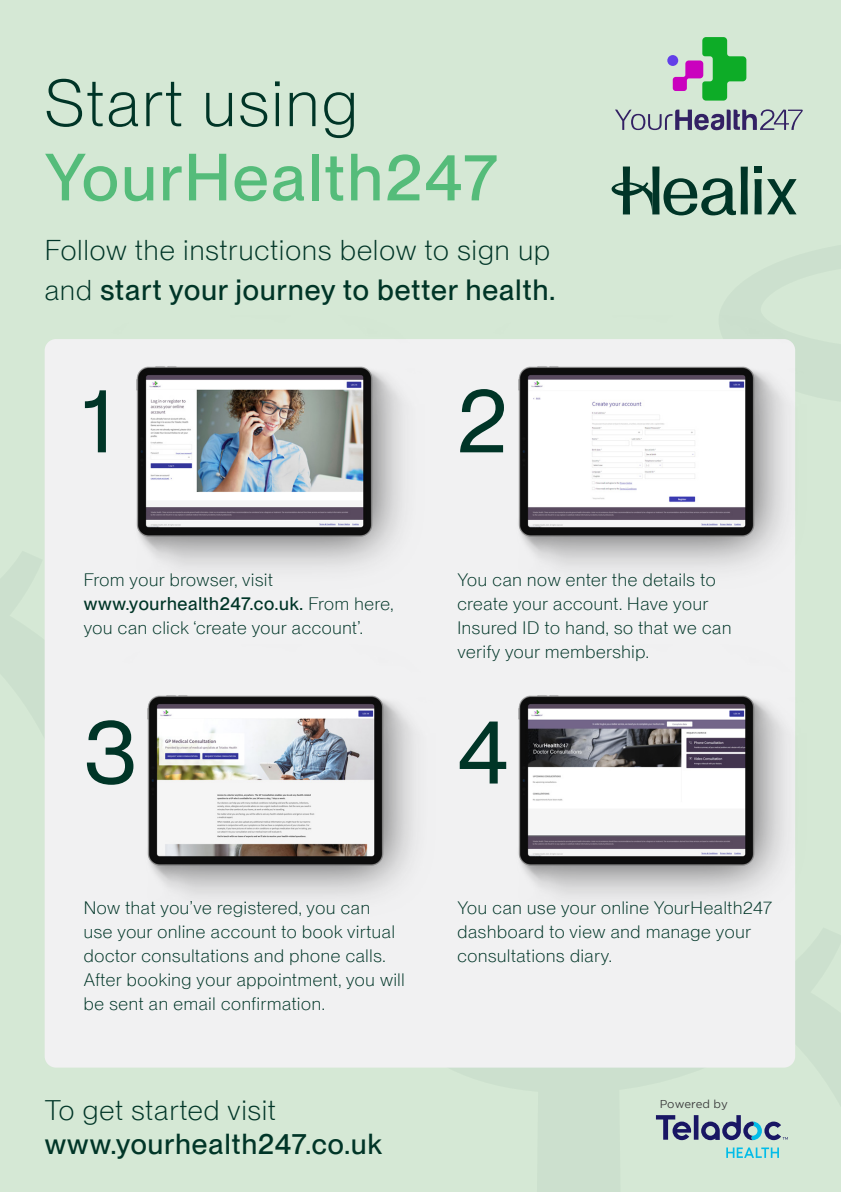
<style>
.page{position:relative;width:841px;height:1192px;background:#d5e8d5}
.page>*{position:absolute;margin:0;border:0;box-sizing:border-box;transform-origin:0 0}
.t1{font:89.8px "PP Neue Montreal";color:#003527}
.t2{font:500 65.2px "PP Neue Montreal";letter-spacing:.04em;color:#55bc7a}
.t3{font:300 65.2px "PP Neue Montreal";letter-spacing:.04em;color:#003527}
.t4{font:300 28.6px "PP Neue Montreal";letter-spacing:.04em;color:#003527}
.t5{font:500 28.6px "PP Neue Montreal";letter-spacing:.04em;color:#003527}
.t6{font:500 28.2px "PP Neue Montreal";letter-spacing:.04em;color:#003527}
.t7{font:300 28.2px "PP Neue Montreal";letter-spacing:.04em;color:#003527}
.t8{font:300 18px/24px "PP Neue Montreal";letter-spacing:.04em;color:#003527}
.t9{font:11.4px "Gotham";color:#3e3e3f}
.s1{font-weight:300}
.s2{font-weight:500}
</style>
<div class="page">
<div style="left:45px;top:339px;width:750px;height:729px;background:#f1f1f2;border-radius:11px"></div>
<svg style="left:615px;top:109px;width:188px;height:21px"></svg>
<div style="left:667px;top:55px;width:11px;height:11px;background:#6240e8;border-radius:50%"></div>
<svg style="left:673px;top:37px;width:73px;height:64px"></svg>
<img style="left:45px;top:339px;width:358px;height:229px">
<img style="left:147px;top:695px;width:267px;height:202px">
<img style="left:518px;top:328px;width:273px;height:240px">
<img style="left:518px;top:695px;width:267px;height:202px">
<div style="left:754px;top:167px;width:7px;height:6px;background:#003527"></div>
<svg style="left:754px;top:179px;width:42px;height:35px"></svg>
<svg style="left:611px;top:167px;width:137px;height:48px"></svg>
<svg style="left:656px;top:1115px;width:132px;height:43px"></svg>
<p class="t3" style="left:45px;top:65px;width:315px">Start using</p>
<p class="t2" style="left:45px;top:139px;width:455px">YourHealth247</p>
<p class="t4" style="left:45px;top:234px;width:507px">Follow the instructions below to sign up</p>
<p class="t5" style="left:45px;top:273px;width:512px"><span class="s1">and</span> start your journey to better health.</p>
<p class="t1" style="left:84px;top:368px;width:31px">1</p>
<p class="t1" style="left:457px;top:368px;width:52px">2</p>
<p class="t8" style="left:84px;top:568px;width:311px">From your browser, visit <span class="s2">www.yourhealth247.co.uk.</span> From here, you can click ‘create your account’.</p>
<p class="t8" style="left:457px;top:568px;width:275px">You can now enter the details to create your account. Have your<br>Insured ID to hand, so that we can verify your membership.</p>
<p class="t1" style="left:84px;top:699px;width:55px">3</p>
<p class="t1" style="left:457px;top:699px;width:53px">4</p>
<p class="t8" style="left:84px;top:896px;width:322px">Now that you’ve registered, you can<br>use your online account to book virtual doctor consultations and phone calls.<br>After booking your appointment, you will be sent an email confirmation.</p>
<p class="t8" style="left:457px;top:896px;width:316px">You can use your online YourHealth247 dashboard to view and manage your consultations diary.</p>
<p class="t7" style="left:45px;top:1094px;width:232px">To get started visit</p>
<p class="t6" style="left:45px;top:1127px;width:339px">www.yourhealth247.co.uk</p>
<p class="t9" style="left:660px;top:1097px;width:70px">Powered by</p>
</div>
